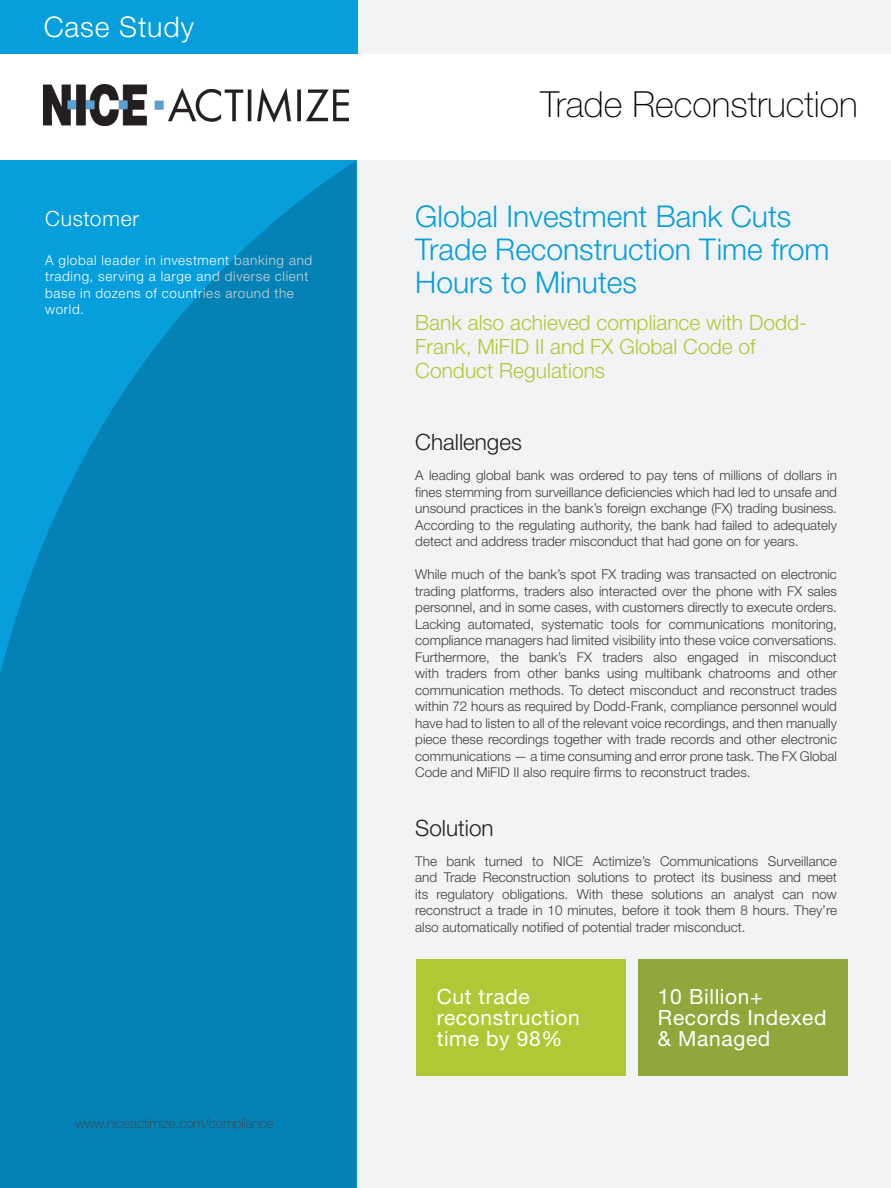
<style>
.page{position:relative;width:891px;height:1188px;background:#fff}
.page>*{position:absolute;margin:0;border:0;box-sizing:border-box;transform-origin:0 0}
.H1_Title_27_27{font:100 36px "Helvetica Neue LT Std";color:#040503}
.H1_Title_27_27-2{font:300 30px/33px "Helvetica Neue LT Std";color:#069edb}
.text_19_19__white{font:300 28.5px "Helvetica Neue LT Std";letter-spacing:.03em;color:#fff}
.H2_TITLE_15_9{font:300 22.5px "Helvetica Neue LT Std";color:#231f20}
.H2_TITLE_15_9-2{font:300 21px/24px "Helvetica Neue LT Std";color:#b0c836}
.About_Nice_Title_11{font:21px/21px "Helvetica Neue LT Std";letter-spacing:.03em;color:#fff}
.H3_title_14_16_white{font:300 21px "Helvetica Neue LT Std";letter-spacing:.04em;color:#fff}
.Body_Text_9_11__grey{font:300 13.5px/16.5px "Helvetica Neue LT Std";color:#3e3e3f;text-align:justify}
.H3_title_14_16_white-2{font:300 13.5px/16.5px "Helvetica Neue LT Std";letter-spacing:.05em;color:#fff}
.Body_Text_9_11_white{font:100 13.5px "Helvetica Neue LT Std";color:#3e3e3f}
</style>
<div class="page">
<div style="left:0;top:160px;width:891px;height:1028px;background:#f2f3f4"></div>
<div style="left:0;top:0;width:891px;height:54px;background:#f2f3f4"></div>
<div style="left:0;top:0;width:357px;height:54px;background:#069edb"></div>
<img style="left:43px;top:84px;width:305px;height:41px">
<div style="left:417px;top:960px;width:209px;height:116px;background:#b0c836"></div>
<div style="left:638px;top:960px;width:209px;height:116px;background:#90a83b"></div>
<svg style="left:0;top:160px;width:357px;height:1028px;background:#0487bc"></svg>
<p class="text_19_19__white" style="left:44px;top:9px;width:152px">Case Study</p>
<p class="H3_title_14_16_white" style="left:45px;top:205px;width:96px">Customer</p>
<p class="H3_title_14_16_white-2" style="left:45px;top:251px;width:269px">A global leader in investment banking and trading, serving a large and diverse client base in dozens of countries around the world.</p>
<p class="Body_Text_9_11_white" style="left:75px;top:1115px;width:200px">www.niceactimize.com/compliance</p>
<p class="H1_Title_27_27" style="left:540px;top:83px;width:319px">Trade Reconstruction</p>
<p class="H1_Title_27_27-2" style="left:415px;top:199px;width:416px">Global Investment Bank Cuts<br>Trade Reconstruction Time from<br>Hours to Minutes</p>
<p class="H2_TITLE_15_9-2" style="left:415px;top:310px;width:393px">Bank also achieved compliance with Dodd-<br>Frank, MiFID II and FX Global Code of<br>Conduct Regulations</p>
<p class="H2_TITLE_15_9" style="left:415px;top:428px;width:108px">Challenges</p>
<p class="Body_Text_9_11__grey" style="left:415px;top:467px;width:423px">A leading global bank was ordered to pay tens of millions of dollars in fines stemming from surveillance deficiencies which had led to unsafe and unsound practices in the bank’s foreign exchange (FX) trading business.<br>According to the regulating authority, the bank had failed to adequately detect and address trader misconduct that had gone on for years.</p>
<p class="Body_Text_9_11__grey" style="left:415px;top:566px;width:423px">While much of the bank’s spot FX trading was transacted on electronic trading platforms, traders also interacted over the phone with FX sales personnel, and in some cases, with customers directly to execute orders.<br>Lacking automated, systematic tools for communications monitoring, compliance managers had limited visibility into these voice conversations.<br>Furthermore, the bank’s FX traders also engaged in misconduct with traders from other banks using multibank chatrooms and other communication methods. To detect misconduct and reconstruct trades within 72 hours as required by Dodd-Frank, compliance personnel would have had to listen to all of the relevant voice recordings, and then manually piece these recordings together with trade records and other electronic communications — a time consuming and error prone task. The FX Global Code and MiFID II also require firms to reconstruct trades.</p>
<p class="H2_TITLE_15_9" style="left:415px;top:814px;width:80px">Solution</p>
<p class="Body_Text_9_11__grey" style="left:415px;top:852px;width:423px">The bank turned to NICE Actimize’s Communications Surveillance and Trade Reconstruction solutions to protect its business and meet its regulatory obligations. With these solutions an analyst can now reconstruct a trade in 10 minutes, before it took them 8 hours. They’re also automatically notified of potential trader misconduct.</p>
<p class="About_Nice_Title_11" style="left:437px;top:986px;width:145px">Cut trade reconstruction time by 98%</p>
<p class="About_Nice_Title_11" style="left:658px;top:986px;width:170px">10 Billion+<br>Records Indexed &amp; Managed</p>
</div>
